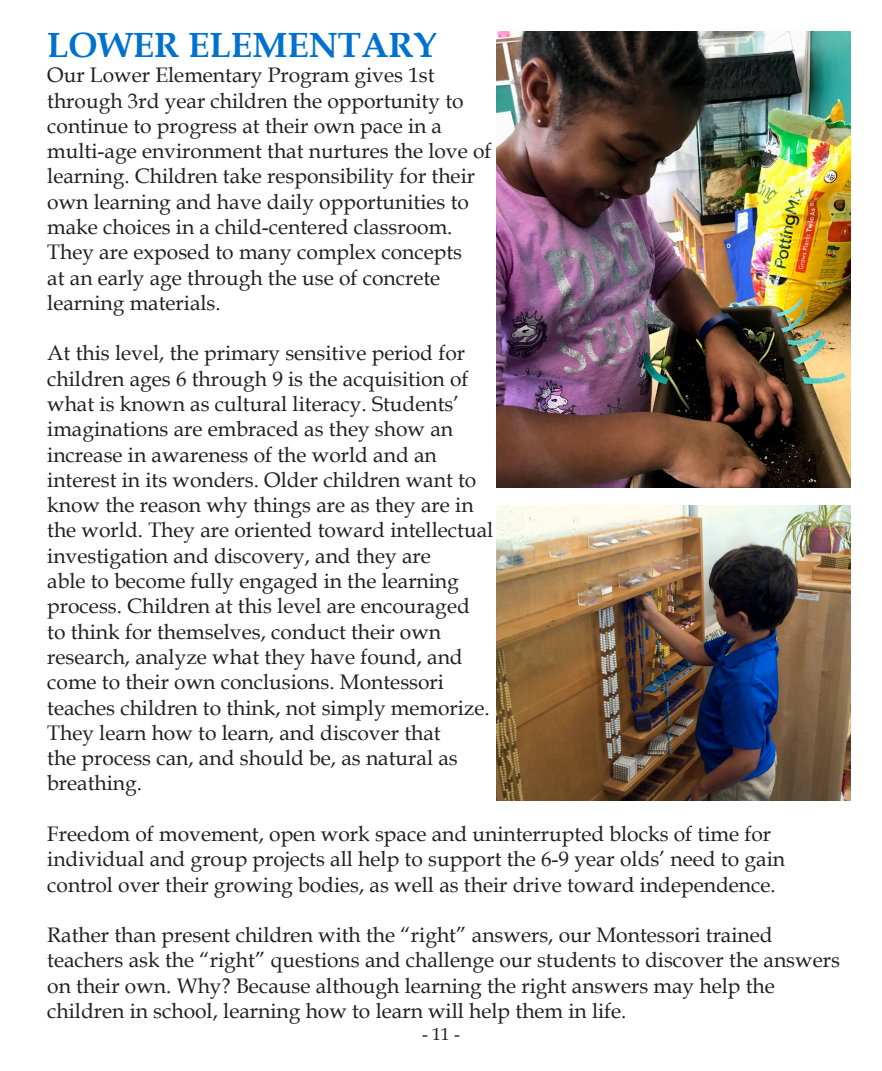
<style>
.page{position:relative;width:882px;height:1071px;background:#fff}
.page>*{position:absolute;margin:0;border:0;box-sizing:border-box;transform-origin:0 0}
.t1{font:700 35px "Book Antiqua";color:#0072ce}
.t2{font:21px/25.4px "Book Antiqua";color:#231f20}
.t3{font:17.5px "Book Antiqua";color:#231f20}
</style>
<div class="page">
<img style="left:496px;top:505px;width:354px;height:295px">
<img style="left:496px;top:32px;width:354px;height:456px">
<p class="t1" style="left:47px;top:21px;width:391px">LOWER ELEMENTARY</p>
<p class="t2" style="left:47px;top:62px;width:446px">Our Lower Elementary Program gives 1st through 3rd year children the opportunity to continue to progress at their own pace in a multi-age environment that nurtures the love of learning. Children take responsibility for their own learning and have daily opportunities to make choices in a child-centered classroom.<br>They are exposed to many complex concepts<br>at an early age through the use of concrete learning materials.</p>
<p class="t2" style="left:47px;top:340px;width:448px">At this level, the primary sensitive period for children ages 6 through 9 is the acquisition of what is known as cultural literacy. Students’ imaginations are embraced as they show an increase in awareness of the world and an interest in its wonders. Older children want to know the reason why things are as they are in the world. They are oriented toward intellectual investigation and discovery, and they are<br>able to become fully engaged in the learning process. Children at this level are encouraged to think for themselves, conduct their own research, analyze what they have found, and come to their own conclusions. Montessori teaches children to think, not simply memorize.<br>They learn how to learn, and discover that<br>the process can, and should be, as natural as breathing.</p>
<p class="t2" style="left:47px;top:821px;width:739px">Freedom of movement, open work space and uninterrupted blocks of time for individual and group projects all help to support the 6-9 year olds’ need to gain control over their growing bodies, as well as their drive toward independence.</p>
<p class="t2" style="left:47px;top:922px;width:794px">Rather than present children with the “right” answers, our Montessori trained teachers ask the “right” questions and challenge our students to discover the answers on their own. Why? Because although learning the right answers may help the children in school, learning how to learn will help them in life.</p>
<p class="t3" style="left:422px;top:1021px;width:39px">- 11 -</p>
</div>
